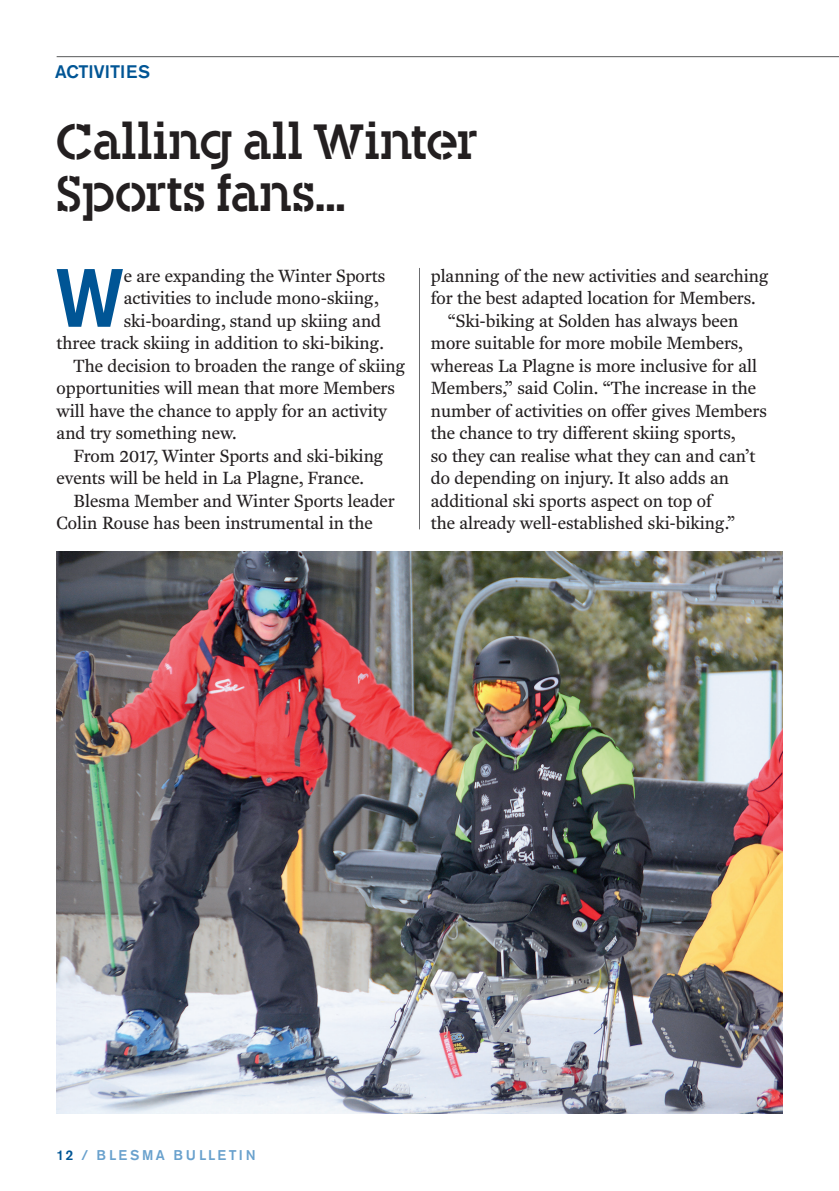
<style>
.page{position:relative;width:839px;height:1191px;background:#fff}
.page>*{position:absolute;margin:0;border:0;box-sizing:border-box;transform-origin:0 0}
.t1{font:500 81.8px "Akzidenz Grotesk BQ";color:#005595}
.t2{font:48px/52px "Blesma";color:#231f20}
.t3{font:18px "Fenway";color:#231f20}
.t4{font:500 18px "Akzidenz Grotesk BQ";color:#005595}
.t5{font:500 14px "Akzidenz Grotesk Std";letter-spacing:.165em;color:#69a1cd}
.s1{color:#005595}
</style>
<div class="page">
<hr style="left:57px;top:56px;width:782px;height:1px;background:#57585a">
<img style="left:57px;top:552px;width:725px;height:561px">
<hr style="left:419px;top:268px;width:1px;height:261px;background:#6c6d70">
<p class="t4" style="left:55px;top:61px;width:96px">ACTIVITIES</p>
<p class="t2" style="left:57px;top:115px;width:422px">Calling all Winter<br>Sports fans...</p>
<p class="t1" style="left:56px;top:248px;width:70px">W</p>
<p class="t3" style="left:124px;top:265px;width:263px">e are expanding the Winter Sports</p>
<p class="t3" style="left:124px;top:287px;width:256px">activities to include mono-skiing,</p>
<p class="t3" style="left:124px;top:310px;width:259px">ski-boarding, stand up skiing and</p>
<p class="t3" style="left:57px;top:332px;width:329px">three track skiing in addition to ski-biking.</p>
<p class="t3" style="left:74px;top:355px;width:333px">The decision to broaden the range of skiing</p>
<p class="t3" style="left:57px;top:377px;width:340px">opportunities will mean that more Members</p>
<p class="t3" style="left:57px;top:400px;width:332px">will have the chance to apply for an activity</p>
<p class="t3" style="left:57px;top:422px;width:181px">and try something new.</p>
<p class="t3" style="left:74px;top:445px;width:311px">From 2017, Winter Sports and ski-biking</p>
<p class="t3" style="left:57px;top:467px;width:309px">events will be held in La Plagne, France.</p>
<p class="t3" style="left:74px;top:490px;width:323px">Blesma Member and Winter Sports leader</p>
<p class="t3" style="left:57px;top:512px;width:318px">Colin Rouse has been instrumental in the</p>
<p class="t3" style="left:431px;top:265px;width:339px">planning of the new activities and searching</p>
<p class="t3" style="left:431px;top:287px;width:326px">for the best adapted location for Members.</p>
<p class="t3" style="left:448px;top:310px;width:292px">“Ski-biking at Solden has always been</p>
<p class="t3" style="left:431px;top:332px;width:313px">more suitable for more mobile Members,</p>
<p class="t3" style="left:431px;top:355px;width:328px">whereas La Plagne is more inclusive for all</p>
<p class="t3" style="left:431px;top:377px;width:327px">Members,” said Colin. “The increase in the</p>
<p class="t3" style="left:431px;top:400px;width:338px">number of activities on offer gives Members</p>
<p class="t3" style="left:431px;top:422px;width:306px">the chance to try different skiing sports,</p>
<p class="t3" style="left:431px;top:445px;width:326px">so they can realise what they can and can’t</p>
<p class="t3" style="left:431px;top:467px;width:300px">do depending on injury. It also adds an</p>
<p class="t3" style="left:431px;top:490px;width:283px">additional ski sports aspect on top of</p>
<p class="t3" style="left:431px;top:512px;width:306px">the already well-established ski-biking.”</p>
<p class="t5" style="left:57px;top:1146px;width:201px"><span class="s1">12</span> / BLESMA BULLETIN</p>
</div>
